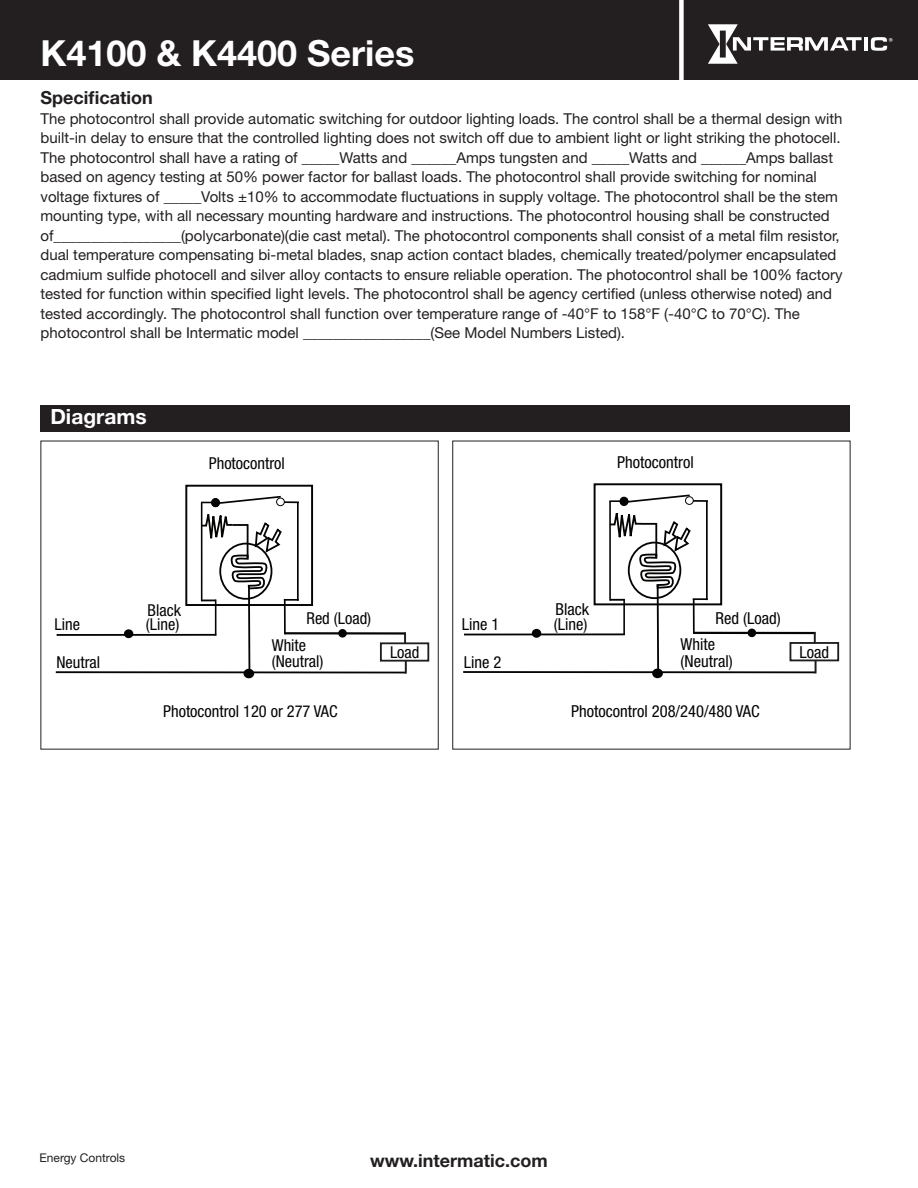
<style>
.page{position:relative;width:918px;height:1188px;background:#fff}
.page>*{position:absolute;margin:0;border:0;box-sizing:border-box;transform-origin:0 0}
.t1{font:700 36px "Helvetica Neue LT Std";color:#fff}
.t2{font:700 21px "Helvetica Neue LT Std";color:#fff}
.t3{font:700 18px "Helvetica Neue LT Std";color:#231f20}
.t4{font:condensed 16.5px/16.5px "Helvetica Neue LT Std";color:#040503}
.t5{font:15px/19.5px "Helvetica Neue LT Std";color:#231f20}
.t6{font:12px "Helvetica Neue LT Std";color:#231f20}
</style>
<div class="page">
<div style="left:0;top:0;width:918px;height:80px;background:#231f20"></div>
<hr style="left:864px;top:37px;width:4px;height:14px;background:#fff">
<svg style="left:871px;top:37px;width:22px;height:14px"></svg>
<svg style="left:708px;top:24px;width:154px;height:40px"></svg>
<div style="left:679px;top:0;width:5px;height:82px;background:#fff"></div>
<div style="left:40px;top:405px;width:810px;height:26px;background:#231f20"></div>
<div style="left:185px;top:485px;width:128px;height:121px;border:2px solid #040503"></div>
<div style="left:244px;top:670px;width:9px;height:7px;background:#040503;border-radius:50%"></div>
<div style="left:244px;top:669px;width:10px;height:9px;border:2px solid #040503;border-radius:50%"></div>
<svg style="left:56px;top:495px;width:351px;height:179px"></svg>
<hr style="left:284px;top:600px;width:2px;height:34px;background:#040503">
<div style="left:380px;top:642px;width:49px;height:20px;border:2px solid #201d1e"></div>
<div style="left:594px;top:483px;width:128px;height:122px;border:2px solid #040503"></div>
<div style="left:653px;top:669px;width:9px;height:8px;background:#040503;border-radius:50%"></div>
<div style="left:652px;top:669px;width:11px;height:9px;border:2px solid #040503;border-radius:50%"></div>
<svg style="left:463px;top:493px;width:354px;height:181px"></svg>
<hr style="left:693px;top:599px;width:2px;height:35px;background:#040503">
<div style="left:790px;top:642px;width:49px;height:19px;border:2px solid #201d1e"></div>
<h1 class="t1" style="left:40px;top:31px;width:376px">K4100 &amp; K4400 Series</h1>
<p class="t3" style="left:40px;top:87px;width:114px">Specification</p>
<p class="t5" style="left:40px;top:108px;width:804px">The photocontrol shall provide automatic switching for outdoor lighting loads. The control shall be a thermal design with built-in delay to ensure that the controlled lighting does not switch off due to ambient light or light striking the photocell.<br>The photocontrol shall have a rating of _____Watts and ______Amps tungsten and _____Watts and ______Amps ballast based on agency testing at 50% power factor for ballast loads. The photocontrol shall provide switching for nominal voltage fixtures of _____Volts ±10% to accommodate fluctuations in supply voltage. The photocontrol shall be the stem mounting type, with all necessary mounting hardware and instructions. The photocontrol housing shall be constructed of_________________(polycarbonate)(die cast metal). The photocontrol components shall consist of a metal film resistor, dual temperature compensating bi-metal blades, snap action contact blades, chemically treated/polymer encapsulated cadmium sulfide photocell and silver alloy contacts to ensure reliable operation. The photocontrol shall be 100% factory tested for function within specified light levels. The photocontrol shall be agency certified (unless otherwise noted) and tested accordingly. The photocontrol shall function over temperature range of -40°F to 158°F (-40°C to 70°C). The photocontrol shall be Intermatic model _________________(See Model Numbers Listed).</p>
<h2 class="t2" style="left:50px;top:403px;width:98px">Diagrams</h2>
<p class="t4" style="left:209px;top:455px;width:78px">Photocontrol</p>
<p class="t4" style="left:617px;top:453px;width:78px">Photocontrol</p>
<p class="t4" style="left:148px;top:602px;width:35px">Black</p>
<p class="t4" style="left:54px;top:616px;width:27px">Line</p>
<p class="t4" style="left:146px;top:616px;width:35px">(Line)</p>
<p class="t4" style="left:56px;top:654px;width:45px">Neutral</p>
<p class="t4" style="left:306px;top:610px;width:66px">Red (Load)</p>
<p class="t4" style="left:272px;top:636px;width:53px">White (Neutral)</p>
<p class="t4" style="left:390px;top:644px;width:31px">Load</p>
<p class="t4" style="left:556px;top:601px;width:35px">Black</p>
<p class="t4" style="left:462px;top:615px;width:39px">Line 1</p>
<p class="t4" style="left:554px;top:615px;width:35px">(Line)</p>
<p class="t4" style="left:464px;top:654px;width:39px">Line 2</p>
<p class="t4" style="left:716px;top:609px;width:67px">Red (Load)</p>
<p class="t4" style="left:681px;top:636px;width:54px">White (Neutral)</p>
<p class="t4" style="left:800px;top:643px;width:31px">Load</p>
<p class="t4" style="left:163px;top:703px;width:176px">Photocontrol 120 or 277 VAC</p>
<p class="t4" style="left:571px;top:703px;width:190px">Photocontrol 208/240/480 VAC</p>
<p class="t6" style="left:40px;top:1151px;width:87px">Energy Controls</p>
<p class="t3" style="left:370px;top:1150px;width:179px">www.intermatic.com</p>
</div>
